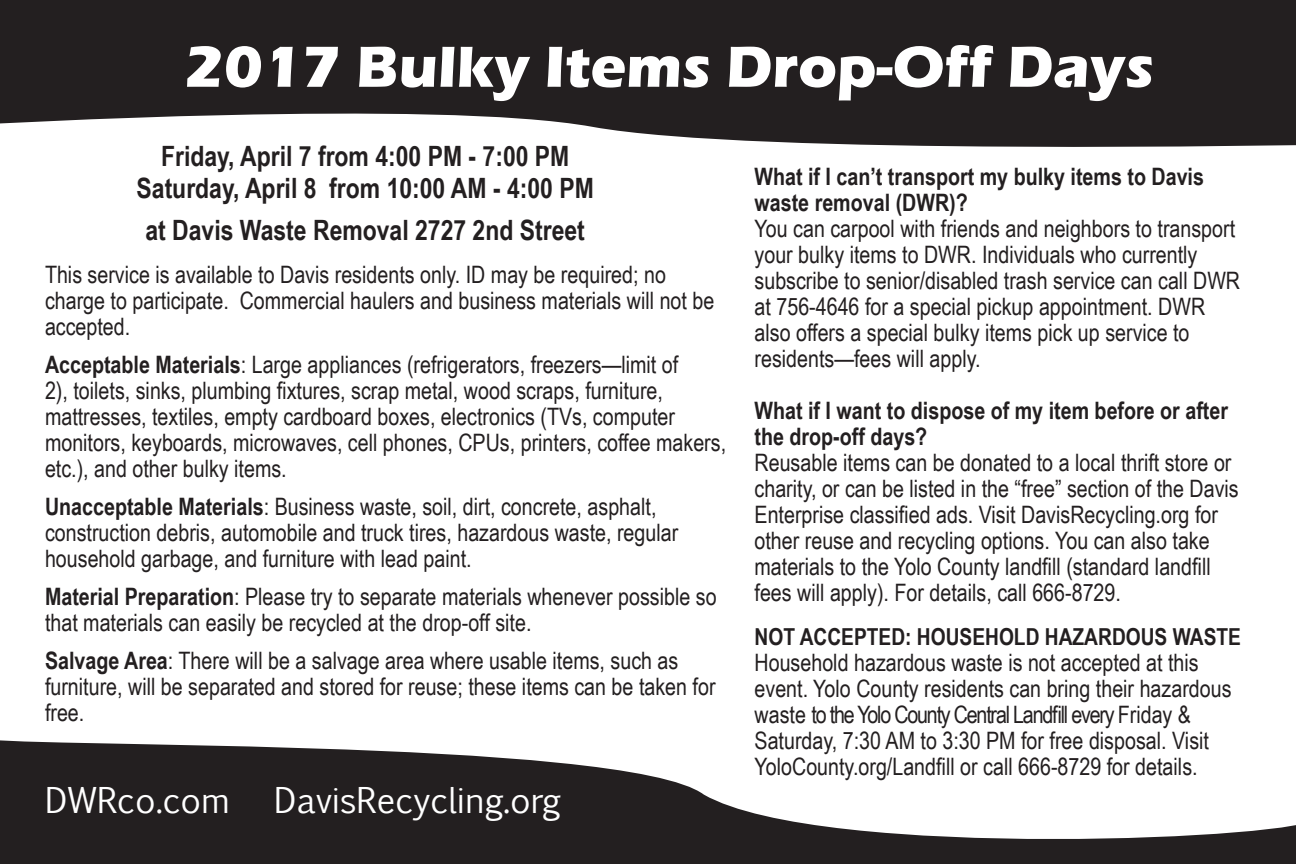
<style>
.page{position:relative;width:1296px;height:864px;background:#fff}
.page>*{position:absolute;margin:0;border:0;box-sizing:border-box;transform-origin:0 0}
.t1{font:700 60px "Eras ITC";color:#fff}
.t2{font:34px "Euphemia CAS";color:#fff}
.t3{font:700 28px "Arial Narrow";color:#231f20}
.t4{font:24px/26px "Arial Narrow";color:#231f20}
.t5{font:700 24px/26px "Arial Narrow";color:#231f20}
.t6{font:700 23.4px "Arial Narrow";color:#231f20}
.s1{font-weight:700}
</style>
<div class="page">
<svg style="left:0;top:740px;width:1296px;height:124px;fill:#231f20"></svg>
<svg style="left:0;top:0;width:1296px;height:147px;background:#423e3f"></svg>
<div style="left:183px;top:41px;width:159px;height:51px;background:#231f20"></div>
<svg style="left:355px;top:0;width:181px;height:147px"></svg>
<div style="left:543px;top:0;width:170px;height:92px;background:#231f20"></div>
<div style="left:725px;top:0;width:273px;height:105px;background:#231f20"></div>
<div style="left:1006px;top:42px;width:150px;height:63px;background:#231f20"></div>
<p class="t1" style="left:185px;top:32px;width:971px">2017 Bulky Items Drop-Off Days</p>
<p class="t3" style="left:161px;top:135px;width:410px">Friday, April 7 from 4:00 PM - 7:00 PM</p>
<p class="t3" style="left:137px;top:167px;width:459px">Saturday, April 8 from 10:00 AM - 4:00 PM</p>
<p class="t3" style="left:145px;top:209px;width:441px">at Davis Waste Removal 2727 2nd Street</p>
<p class="t4" style="left:45px;top:261px;width:671px">This service is available to Davis residents only. ID may be required; no charge to participate. Commercial haulers and business materials will not be accepted.</p>
<p class="t4" style="left:45px;top:351px;width:683px"><span class="s1">Acceptable Materials</span>: Large appliances (refrigerators, freezers—limit of<br>2), toilets, sinks, plumbing fixtures, scrap metal, wood scraps, furniture, mattresses, textiles, empty cardboard boxes, electronics (TVs, computer monitors, keyboards, microwaves, cell phones, CPUs, printers, coffee makers, etc.), and other bulky items.</p>
<p class="t4" style="left:45px;top:493px;width:635px"><span class="s1">Unacceptable Materials</span>: Business waste, soil, dirt, concrete, asphalt, construction debris, automobile and truck tires, hazardous waste, regular household garbage, and furniture with lead paint.</p>
<p class="t4" style="left:45px;top:583px;width:673px"><span class="s1">Material Preparation</span>: Please try to separate materials whenever possible so that materials can easily be recycled at the drop-off site.</p>
<p class="t4" style="left:45px;top:647px;width:672px"><span class="s1">Salvage Area</span>: There will be a salvage area where usable items, such as furniture, will be separated and stored for reuse; these items can be taken for free.</p>
<p class="t2" style="left:45px;top:776px;width:186px">DWRco.com</p>
<p class="t2" style="left:274px;top:776px;width:288px">DavisRecycling.org</p>
<p class="t5" style="left:755px;top:162px;width:451px">What if I can’t transport my bulky items to Davis waste removal (DWR)?</p>
<p class="t4" style="left:755px;top:214px;width:487px">You can carpool with friends and neighbors to transport your bulky items to DWR. Individuals who currently subscribe to senior/disabled trash service can call DWR at 756-4646 for a special pickup appointment. DWR also offers a special bulky items pick up service to residents—fees will apply.</p>
<p class="t5" style="left:755px;top:396px;width:475px">What if I want to dispose of my item before or after the drop-off days?</p>
<p class="t4" style="left:755px;top:448px;width:486px">Reusable items can be donated to a local thrift store or charity, or can be listed in the “free” section of the Davis Enterprise classified ads. Visit DavisRecycling.org for other reuse and recycling options. You can also take materials to the Yolo County landfill (standard landfill fees will apply). For details, call 666-8729.</p>
<p class="t6" style="left:755px;top:619px;width:488px">NOT ACCEPTED: HOUSEHOLD HAZARDOUS WASTE</p>
<p class="t4" style="left:755px;top:648px;width:479px">Household hazardous waste is not accepted at this event. Yolo County residents can bring their hazardous waste to the Yolo County Central Landfill every Friday &amp; Saturday, 7:30 AM to 3:30 PM for free disposal. Visit YoloCounty.org/Landfill or call 666-8729 for details.</p>
</div>
